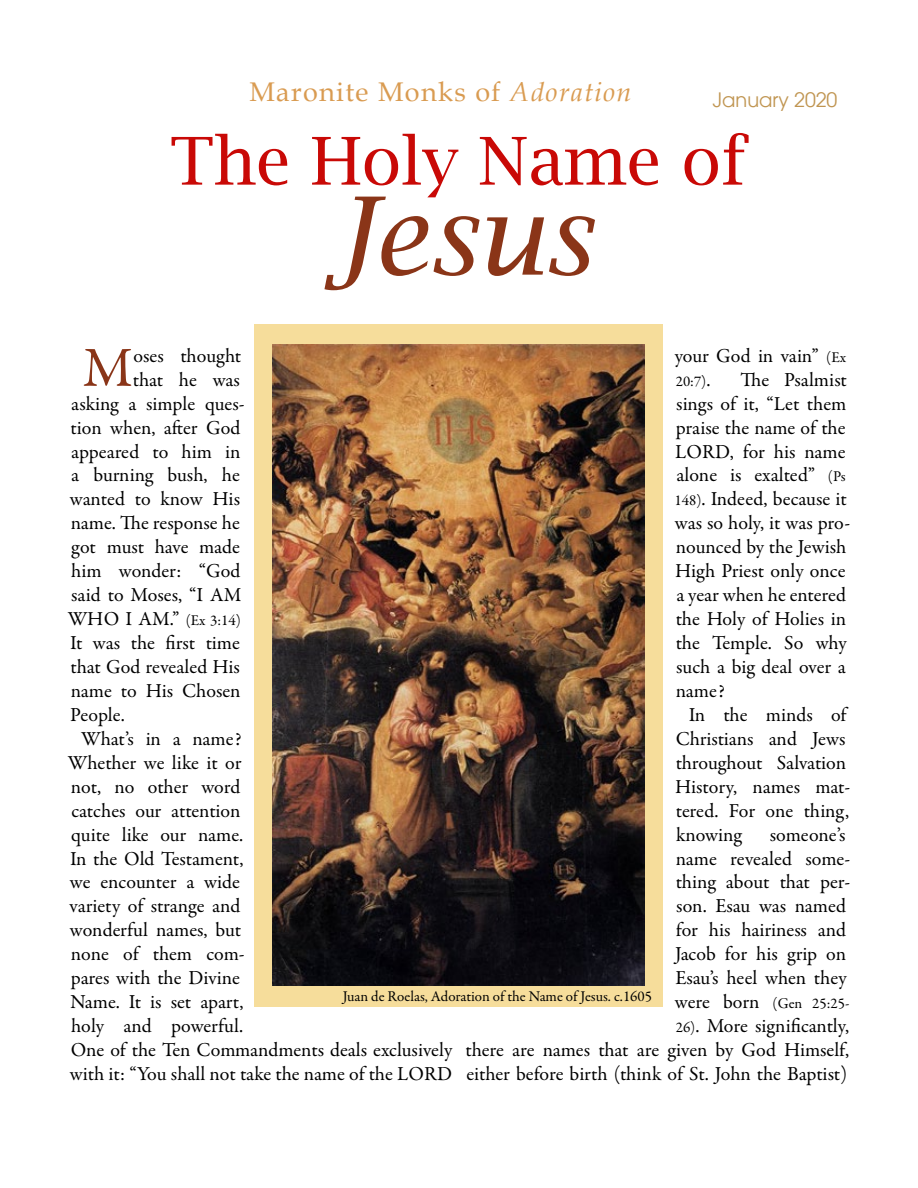
<style>
.page{position:relative;width:918px;height:1188px;background:#fff}
.page>*{position:absolute;margin:0;border:0;box-sizing:border-box;transform-origin:0 0}
.t1{font:italic 108px "Lucida Bright";color:#8a3518}
.t2{font:66px "Lucida Bright";color:#c90906}
.t3{font:56.85px "Garamond Premr Pro";color:#8a3518}
.t4{font:27px "Book Antiqua";letter-spacing:.05em;color:#d99b51}
.t5{font:19.95px/24px "Garamond Premr Pro";color:#000}
.t6{font:19.5px "Avant Garde";color:#c09551}
.t7{font:15px "Garamond Premr Pro";color:#000}
.s1{font-style:italic}
.s2{font-size:15px}
.s3{font-size:19.95px}
</style>
<div class="page">
<div style="left:254px;top:324px;width:408px;height:683px;background:#f6dd9b"></div>
<img style="left:273px;top:345px;width:371px;height:641px">
<h3 class="t4" style="left:249px;top:73px;width:384px">Maronite Monks of <span class="s1">Adoration</span></h3>
<p class="t6" style="left:713px;top:88px;width:126px">JANUARY 2020</p>
<h2 class="t2" style="left:170px;top:123px;width:579px">The Holy Name of</h2>
<h1 class="t1" style="left:327px;top:174px;width:266px">Jesus</h1>
<h3 class="t3" style="left:83px;top:334px;width:52px">M</h3>
<p class="t5" style="left:134px;top:344px;width:109px">oses thought</p>
<p class="t5" style="left:675px;top:344px;width:173px">your God in vain” <span class="s2">(Ex</span></p>
<p class="t7" style="left:676px;top:372px;width:36px">20:7)<span class="s3">.</span></p>
<p class="t5" style="left:675px;top:368px;width:177px;text-indent:66px">The Psalmist sings of it, “Let them praise the name of the<br>LORD, for his name alone is exalted” <span class="s2">(Ps<br>148)</span>. Indeed, because it was so holy, it was pro&shy;nounced by the Jewish<br>High Priest only once a year when he entered the Holy of Holies in the Temple. So why such a big deal over a name?</p>
<p class="t5" style="left:675px;top:703px;width:177px;text-indent:13px">In the minds of<br>Christians and Jews throughout Salvation<br>History, names mat&shy;tered. For one thing, knowing</p>
<p class="t5" style="left:133px;top:368px;width:109px">that he was</p>
<p class="t5" style="left:71px;top:392px;width:175px">asking a simple ques-</p>
<p class="t5" style="left:71px;top:416px;width:171px">tion when, after God</p>
<p class="t5" style="left:71px;top:440px;width:171px">appeared to him in</p>
<p class="t5" style="left:71px;top:464px;width:170px">a burning bush, he</p>
<p class="t5" style="left:70px;top:488px;width:172px">wanted to know His</p>
<p class="t5" style="left:71px;top:512px;width:171px">name. The response he</p>
<p class="t5" style="left:71px;top:536px;width:170px">got must have made</p>
<p class="t5" style="left:71px;top:559px;width:171px">him wonder: “God</p>
<p class="t5" style="left:71px;top:583px;width:172px">said to Moses, “I AM</p>
<p class="t5" style="left:68px;top:607px;width:175px">WHO I AM.” <span class="s2">(Ex 3:14)</span></p>
<p class="t5" style="left:70px;top:631px;width:171px">It was the first time</p>
<p class="t5" style="left:71px;top:655px;width:171px">that God revealed His</p>
<p class="t5" style="left:71px;top:679px;width:171px">name to His Chosen</p>
<p class="t5" style="left:70px;top:703px;width:56px">People.</p>
<p class="t5" style="left:81px;top:727px;width:162px">What’s in a name?</p>
<p class="t5" style="left:68px;top:751px;width:175px">Whether we like it or</p>
<p class="t5" style="left:71px;top:775px;width:171px">not, no other word</p>
<p class="t5" style="left:71px;top:799px;width:171px">catches our attention</p>
<p class="t5" style="left:71px;top:823px;width:173px">quite like our name.</p>
<p class="t5" style="left:70px;top:847px;width:175px">In the Old Testament,</p>
<p class="t5" style="left:70px;top:871px;width:172px">we encounter a wide</p>
<p class="t5" style="left:70px;top:895px;width:172px">variety of strange and</p>
<p class="t5" style="left:70px;top:919px;width:173px">wonderful names, but</p>
<p class="t5" style="left:71px;top:942px;width:175px">none of them com-</p>
<p class="t5" style="left:71px;top:966px;width:171px">pares with the Divine</p>
<p class="t5" style="left:70px;top:990px;width:175px">Name. It is set apart,</p>
<p class="t5" style="left:71px;top:1014px;width:174px">holy and powerful.</p>
<p class="t5" style="left:71px;top:1038px;width:383px">One of the Ten Commandments deals exclusively</p>
<p class="t5" style="left:70px;top:1062px;width:384px">with it: “You shall not take the name of the LORD</p>
<p class="t5" style="left:675px;top:823px;width:177px;text-indent:95px">someone’s name revealed some&shy;thing about that per&shy;son. Esau was named for his hairiness and<br>Jacob for his grip on<br>Esau’s heel when they</p>
<p class="t7" style="left:675px;top:994px;width:176px"><span class="s3">were born</span> (Gen 25:25-</p>
<p class="t5" style="left:466px;top:1014px;width:385px;text-align:justify;text-indent:210px"><span class="s2">26)</span>. More significantly, there are names that are given by God Himself, either before birth (think of St. John the Baptist)</p>
<p class="t7" style="left:343px;top:987px;width:311px">Juan de Roelas, Adoration of the Name of Jesus. c.1605</p>
</div>
